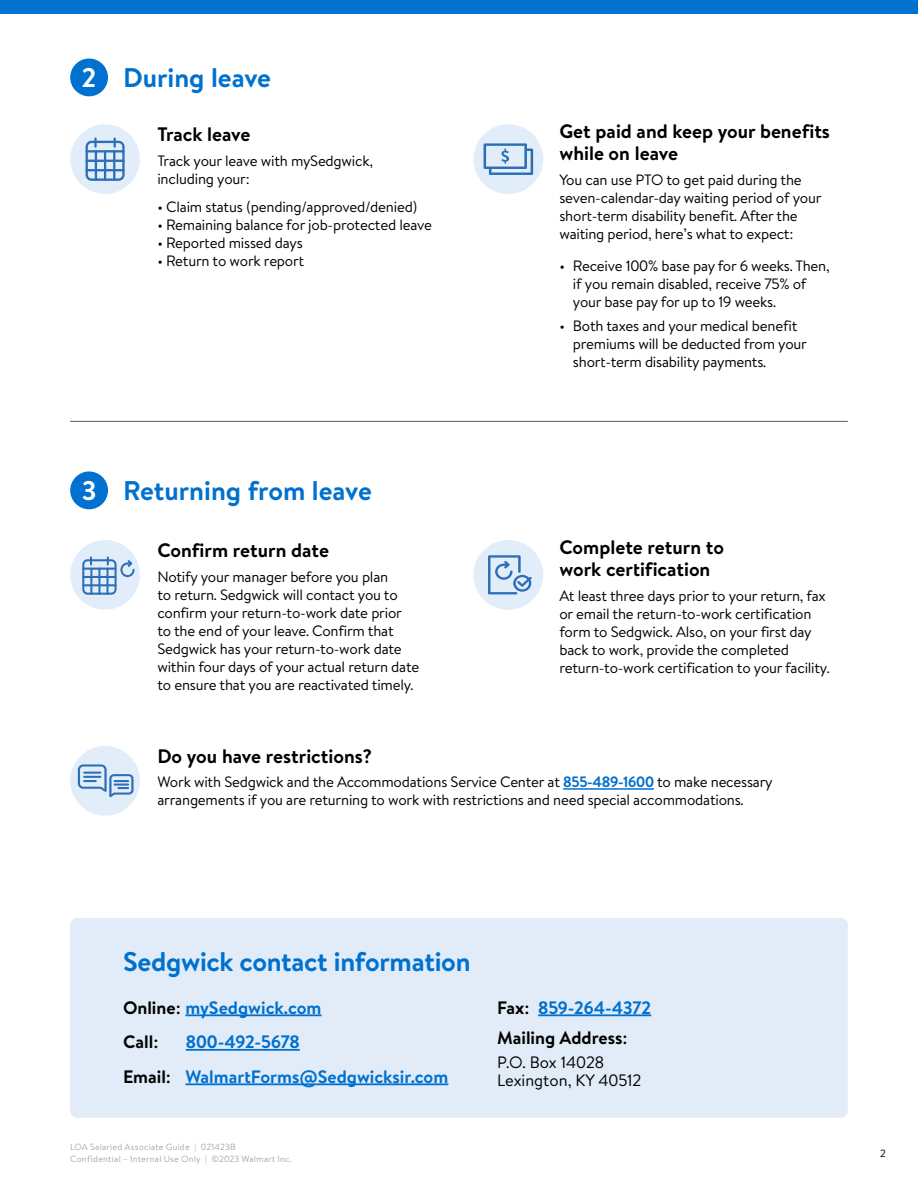
<style>
.page{position:relative;width:918px;height:1188px;background:#fff}
.page>*{position:absolute;margin:0;border:0;box-sizing:border-box;transform-origin:0 0}
.t1{font:700 27px "Bogle";letter-spacing:-.01em;color:#0071ce}
.t2{font:700 27px "Bogle";color:#fff}
.t3{font:700 19.5px/22.5px "Bogle";color:#000}
.t4{font:700 18px/34.5px "Bogle";color:#0070cf}
.t5{font:700 18px/30px "Bogle";color:#000}
.t6{font:16.5px/18px "Bogle";color:#000}
.t7{font:15px/18px "Bogle";letter-spacing:-.015em;color:#000}
.t8{font:10.5px "Bogle";color:#000}
.t9{font:9px/12px "Bogle";letter-spacing:.025em;color:#a7a9ac}
.s1{font-weight:700;color:#0071ce}
.s2{color:#000}
.s3{color:#0070cf}
</style>
<div class="page">
<div style="left:0;top:0;width:918px;height:14px;background:#0071ce"></div>
<div style="left:70px;top:918px;width:778px;height:200px;background:#e1ecf8;border-radius:7px"></div>
<hr style="left:70px;top:421px;width:778px;height:1px;background:#58595b">
<hr style="left:563px;top:788px;width:91px;height:2px;background:#0071ce">
<hr style="left:185px;top:1014px;width:137px;height:2px;background:#0070cf">
<hr style="left:186px;top:1049px;width:114px;height:2px;background:#0070cf">
<hr style="left:185px;top:1083px;width:263px;height:2px;background:#0070cf">
<hr style="left:538px;top:1014px;width:113px;height:2px;background:#0070cf">
<div style="left:70px;top:59px;width:38px;height:37px;background:#0071ce;border-radius:50%"></div>
<div style="left:70px;top:471px;width:38px;height:38px;background:#0071ce;border-radius:50%"></div>
<div style="left:70px;top:124px;width:70px;height:70px;background:#e1eef9;border-radius:50%"></div>
<svg style="left:86px;top:138px;width:39px;height:43px"></svg>
<hr style="left:86px;top:160px;width:39px;height:2px;background:#2d6fb7">
<hr style="left:86px;top:169px;width:39px;height:2px;background:#2d6fb7">
<hr style="left:104px;top:150px;width:2px;height:31px;background:#2d6fb7">
<hr style="left:113px;top:150px;width:2px;height:31px;background:#2d6fb7">
<hr style="left:95px;top:150px;width:2px;height:31px;background:#2d6fb7">
<div style="left:473px;top:124px;width:70px;height:70px;background:#e1eef9;border-radius:50%"></div>
<svg style="left:484px;top:143px;width:49px;height:32px"></svg>
<div style="left:473px;top:540px;width:70px;height:70px;background:#e1eef9;border-radius:50%"></div>
<svg style="left:488px;top:555px;width:44px;height:39px"></svg>
<div style="left:70px;top:540px;width:70px;height:70px;background:#e1eef9;border-radius:50%"></div>
<svg style="left:82px;top:556px;width:53px;height:39px"></svg>
<div style="left:70px;top:746px;width:70px;height:70px;background:#e1eef9;border-radius:50%"></div>
<svg style="left:78px;top:764px;width:56px;height:33px"></svg>
<h1 class="t2" style="left:82px;top:59px;width:16px">2</h1>
<h1 class="t1" style="left:123px;top:59px;width:149px">During leave</h1>
<h2 class="t3" style="left:157px;top:123px;width:95px">Track leave</h2>
<p class="t7" style="left:157px;top:151px;width:217px">Track your leave with mySedgwick, including your:</p>
<p class="t7" style="left:157px;top:198px;width:262px">• Claim status (pending/approved/denied)</p>
<p class="t7" style="left:157px;top:216px;width:276px">• Remaining balance for job-protected leave</p>
<p class="t7" style="left:157px;top:234px;width:147px">• Reported missed days</p>
<p class="t7" style="left:157px;top:252px;width:148px">• Return to work report</p>
<h2 class="t3" style="left:559px;top:120px;width:272px">Get paid and keep your benefits while on leave</h2>
<p class="t7" style="left:559px;top:170px;width:264px">You can use PTO to get paid during the seven-calendar-day waiting period of your short-term disability benefit. After the waiting period, here’s what to expect:</p>
<p class="t7" style="left:573px;top:256px;width:258px;text-indent:-14px">• Receive 100% base pay for 6 weeks. Then, if you remain disabled, receive 75% of your base pay for up to 19 weeks.</p>
<p class="t7" style="left:573px;top:316px;width:236px;text-indent:-14px">• Both taxes and your medical benefit premiums will be deducted from your short-term disability payments.</p>
<h1 class="t2" style="left:82px;top:472px;width:16px">3</h1>
<h1 class="t1" style="left:123px;top:472px;width:250px">Returning from leave</h1>
<h2 class="t3" style="left:157px;top:538px;width:173px">Confirm return date</h2>
<p class="t7" style="left:157px;top:567px;width:264px">Notify your manager before you plan<br>to return. Sedgwick will contact you to confirm your return-to-work date prior to the end of your leave. Confirm that Sedgwick has your return-to-work date within four days of your actual return date to ensure that you are reactivated timely.</p>
<h2 class="t3" style="left:559px;top:535px;width:166px">Complete return to work certification</h2>
<p class="t7" style="left:559px;top:586px;width:272px">At least three days prior to your return, fax or email the return-to-work certification form to Sedgwick. Also, on your first day back to work, provide the completed return-to-work certification to your facility.</p>
<h2 class="t3" style="left:157px;top:744px;width:216px">Do you have restrictions?</h2>
<p class="t7" style="left:157px;top:773px;width:617px">Work with Sedgwick and the Accommodations Service Center at <span class="s1">855-489-1600</span> to make necessary arrangements if you are returning to work with restrictions and need special accommodations.</p>
<h1 class="t1" style="left:123px;top:943px;width:349px">Sedgwick contact information</h1>
<p class="t4" style="left:123px;top:990px;width:200px"><span class="s2">Online:</span> mySedgwick.com<br><span class="s2">Call:</span></p>
<p class="t4" style="left:123px;top:1024px;width:327px;text-indent:63px">800-492-5678<br><span class="s2">Email:</span> WalmartForms@Sedgwicksir.com</p>
<p class="t9" style="left:70px;top:1141px;width:223px">LOA Salaried Associate Guide | 021423B<br>Confidential – Internal Use Only | ©2023 Walmart Inc.</p>
<p class="t5" style="left:497px;top:992px;width:156px">Fax: <span class="s3">859-264-4372<br></span>Mailing Address:</p>
<p class="t6" style="left:497px;top:1052px;width:146px">P.O. Box 14028<br>Lexington, KY 40512</p>
<p class="t8" style="left:880px;top:1146px;width:7px">2</p>
</div>
